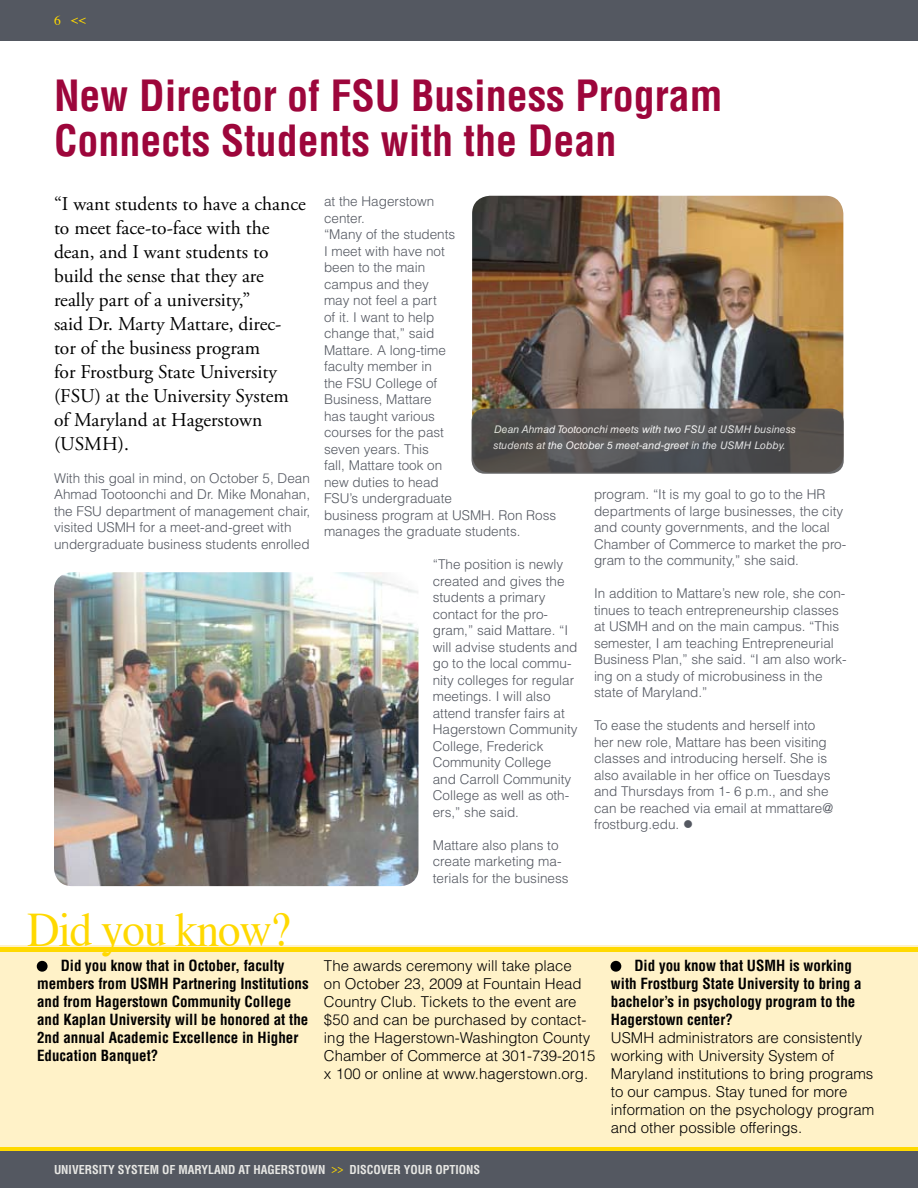
<style>
.page{position:relative;width:918px;height:1188px;background:#fff}
.page>*{position:absolute;margin:0;border:0;box-sizing:border-box;transform-origin:0 0}
.t1{font:48.15px "Times";letter-spacing:-.025em;color:#ffd900;scale:.93 1}
.t2{font:700 condensed 42px/45px "Helvetica LT Std";color:#9d063b}
.t3{font:19.5px/24px "Adobe Garamond Pro";color:#000}
.t4{font:300 15px/18px "Helvetica LT Std";color:#000}
.t5{font:700 condensed 15px/18px "Helvetica LT Std";color:#000}
.t6{font:300 13.5px/16.5px "Helvetica";color:#545861}
.t7{font:13.5px "Times";color:#ffd900}
.t8{font:700 condensed 12px "Helvetica LT Std";color:#e7e7e4}
.t9{font:italic 10.5px/16.5px "Helvetica LT Std";color:#fff}
.s1{font-family:"Helvetica";font-weight:400;color:#ffd900}
</style>
<div class="page">
<div style="left:0;top:0;width:918px;height:40px;background:#545861"></div>
<div style="left:0;top:945px;width:918px;height:203px;background:#fff2c8"></div>
<div style="left:0;top:1151px;width:918px;height:37px;background:#545861"></div>
<hr style="left:0;top:1148px;width:918px;height:3px;background:#ffd900">
<div style="left:0;top:947px;width:918px;height:5px;background:#ffd900"></div>
<svg style="left:36px;top:960px;width:12px;height:12px"></svg>
<svg style="left:610px;top:960px;width:12px;height:12px"></svg>
<img style="left:54px;top:572px;width:364px;height:314px">
<img style="left:472px;top:196px;width:371px;height:276px">
<svg style="left:472px;top:409px;width:372px;height:65px;background:#535252"></svg>
<p class="t7" style="left:54px;top:7px;width:34px">6 &lt;&lt;</p>
<h2 class="t2" style="left:54px;top:73px;width:299px">New Director of FSU</h2>
<h2 class="t2" style="left:54px;top:73px;width:670px;text-indent:357px">Business Program<br>Connects Students with the Dean</h2>
<p class="t3" style="left:54px;top:192px;width:253px">“I want students to have a chance to meet face-to-face with the dean, and I want students to build the sense that they are really part of a university,”<br>said Dr. Marty Mattare, direc&shy;tor of the business program<br>for Frostburg State University (FSU) at the University System of Maryland at Hagerstown (USMH).</p>
<p class="t6" style="left:54px;top:469px;width:258px">With this goal in mind, on October 5, Dean Ahmad Tootoonchi and Dr. Mike Monahan, the FSU department of management chair, visited USMH for a meet-and-greet with undergraduate business students enrolled</p>
<p class="t6" style="left:324px;top:193px;width:234px">at the Hagerstown<br>center.<br>“Many of the students<br>I meet with have not<br>been to the main<br>campus and they<br>may not feel a part<br>of it. I want to help<br>change that,” said<br>Mattare. A long-time<br>faculty member in<br>the FSU College of<br>Business, Mattare<br>has taught various<br>courses for the past<br>seven years. This<br>fall, Mattare took on<br>new duties to head<br>FSU’s undergraduate<br>business program at USMH. Ron Ross manages the graduate students.</p>
<p class="t6" style="left:433px;top:556px;width:146px">“The position is newly created and gives the students a primary contact for the pro&shy;gram,” said Mattare. “I will advise students and go to the local commu&shy;nity colleges for regular meetings. I will also attend transfer fairs at<br>Hagerstown Community<br>College, Frederick<br>Community College and Carroll Community<br>College as well as oth&shy;ers,” she said.</p>
<p class="t6" style="left:433px;top:836px;width:137px">Mattare also plans to create marketing ma&shy;terials for the business</p>
<p class="t9" style="left:493px;top:421px;width:304px">Dean Ahmad Tootoonchi meets with two FSU at USMH business students at the October 5 meet-and-greet in the USMH Lobby.</p>
<p class="t6" style="left:594px;top:486px;width:254px">program. “It is my goal to go to the HR departments of large businesses, the city and county governments, and the local Chamber of Commerce to market the pro&shy;gram to the community,” she said.</p>
<p class="t6" style="left:594px;top:585px;width:254px">In addition to Mattare’s new role, she con&shy;tinues to teach entrepreneurship classes at USMH and on the main campus. “This semester, I am teaching Entrepreneurial Business Plan,” she said. “I am also work&shy;ing on a study of microbusiness in the state of Maryland.”</p>
<p class="t6" style="left:594px;top:717px;width:241px">To ease the students and herself into her new role, Mattare has been visiting classes and introducing herself. She is also available in her office on Tuesdays and Thursdays from 1- 6 p.m., and she can be reached via email at mmattare@ frostburg.edu. ●</p>
<h1 class="t1" style="left:27px;top:885px;width:285px">Did you know?</h1>
<p class="t5" style="left:37px;top:957px;width:249px">● Did you know that in October, faculty members from USMH</p>
<p class="t5" style="left:37px;top:975px;width:273px;text-indent:135px">Partnering Institutions and from Hagerstown Community College and Kaplan University will be honored at the 2nd annual Academic Excellence in Higher Education Banquet?</p>
<p class="t4" style="left:324px;top:957px;width:273px">The awards ceremony will take place<br>on October 23, 2009 at Fountain Head Country Club. Tickets to the event are $50 and can be purchased by contact&shy;ing the Hagerstown-Washington County Chamber of Commerce at 301-739-2015 x 100 or online at www.hagerstown.org.</p>
<p class="t5" style="left:611px;top:957px;width:147px">● Did you know that USMH</p>
<p class="t5" style="left:611px;top:957px;width:252px;text-indent:178px">is working with Frostburg State University to bring a bachelor’s in psychology program to the<br>Hagerstown center?</p>
<p class="t4" style="left:611px;top:1029px;width:265px">USMH administrators are consistently working with University System of Maryland institutions to bring programs to our campus. Stay tuned for more information on the psychology program and other possible offerings.</p>
<p class="t8" style="left:54px;top:1162px;width:428px">university system of maryland at hagerstown <span class="s1">&gt;&gt;</span> discover your options</p>
</div>
